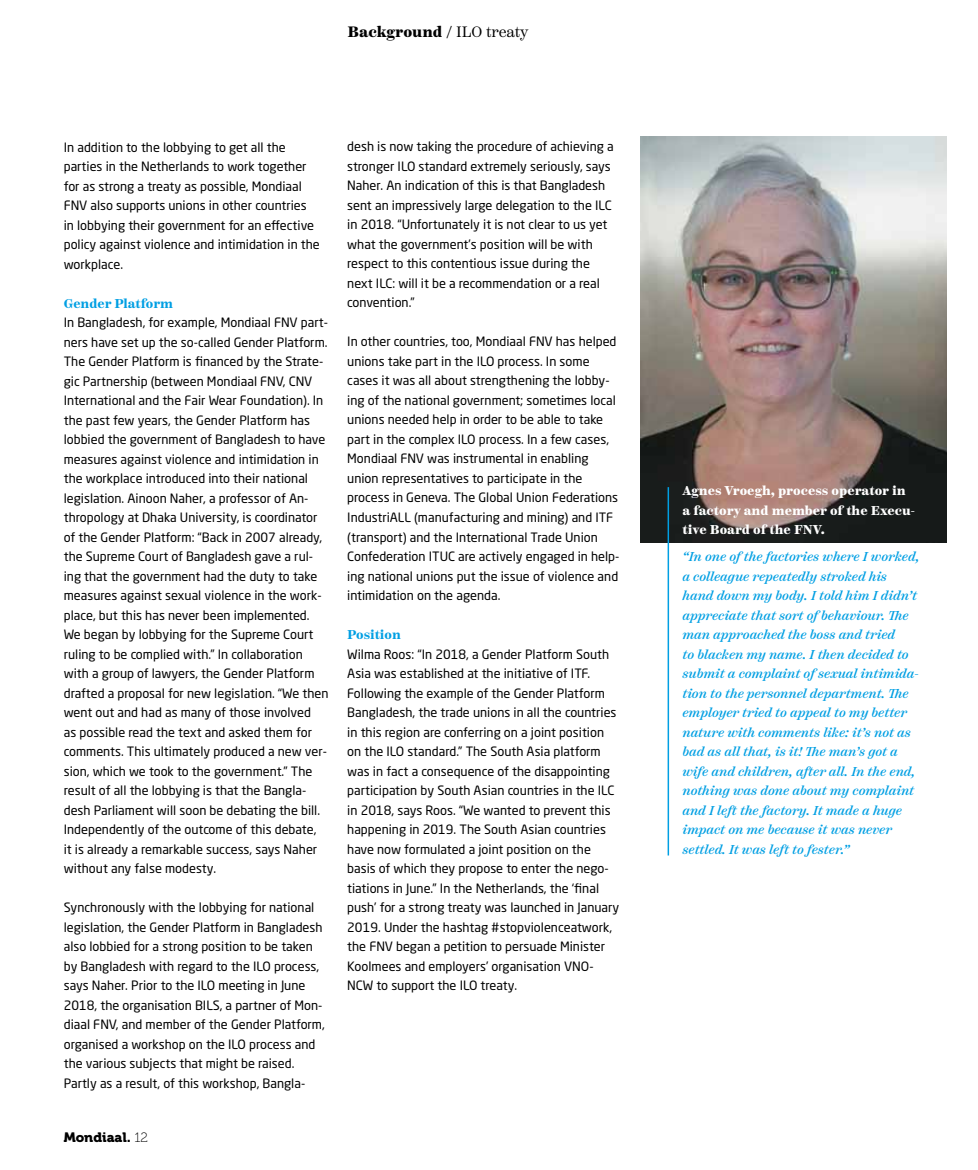
<style>
.page{position:relative;width:978px;height:1170px;background:#fff}
.page>*{position:absolute;margin:0;border:0;box-sizing:border-box;transform-origin:0 0}
.t1{font:900 15px "Scotch Text";color:#000}
.t2{font:13.5px "Museo 900";color:#000}
.t3{font:12.75px/19.5px "Neo Sans Std";color:#000}
.t4{font:italic 500 12.75px/19.5px "Scotch Text";color:#009fe3}
.t5{font:900 12.75px/19.5px "Scotch Text";color:#fff}
.t6{font:700 12.75px "Scotch Text";color:#009fe3}
.s1{font-weight:400}
.s2{font-family:"Museo 100"}
</style>
<div class="page">
<img style="left:641px;top:136px;width:306px;height:406px">
<hr style="left:668px;top:487px;width:1px;height:368px;background:#009fe3">
<p class="t1" style="left:348px;top:23px;width:183px">Background / <span class="s1">ILO treaty</span></p>
<p class="t3" style="left:64px;top:137px;width:258px">In addition to the lobbying to get all the parties in the Netherlands to work together for as strong a treaty as possible, Mondiaal FNV also supports unions in other countries in lobbying their government for an effective policy against violence and intimidation in the workplace.</p>
<p class="t6" style="left:64px;top:296px;width:111px">Gender Platform</p>
<p class="t3" style="left:64px;top:312px;width:266px">In Bangladesh, for example, Mondiaal FNV part&shy;ners have set up the so-called Gender Platform.<br>The Gender Platform is financed by the Strate&shy;gic Partnership (between Mondiaal FNV, CNV International and the Fair Wear Foundation). In the past few years, the Gender Platform has lobbied the government of Bangladesh to have measures against violence and intimidation in the workplace introduced into their national legislation. Ainoon Naher, a professor of An&shy;thropology at Dhaka University, is coordinator of the Gender Platform: “Back in 2007 already, the Supreme Court of Bangladesh gave a rul&shy;ing that the government had the duty to take measures against sexual violence in the work&shy;place, but this has never been implemented.<br>We began by lobbying for the Supreme Court ruling to be complied with.” In collaboration with a group of lawyers, the Gender Platform drafted a proposal for new legislation. “We then went out and had as many of those involved<br>as possible read the text and asked them for comments. This ultimately produced a new ver&shy;sion, which we took to the government.” The result of all the lobbying is that the Bangla&shy;desh Parliament will soon be debating the bill.<br>Independently of the outcome of this debate,<br>it is already a remarkable success, says Naher without any false modesty.</p>
<p class="t3" style="left:64px;top:897px;width:263px">Synchronously with the lobbying for national legislation, the Gender Platform in Bangladesh also lobbied for a strong position to be taken by Bangladesh with regard to the ILO process, says Naher. Prior to the ILO meeting in June 2018, the organisation BILS, a partner of Mon&shy;diaal FNV, and member of the Gender Platform, organised a workshop on the ILO process and the various subjects that might be raised.<br>Partly as a result, of this workshop, Bangla-</p>
<p class="t2" style="left:64px;top:1129px;width:86px">Mondiaal. <span class="s2">12</span></p>
<p class="t3" style="left:347px;top:137px;width:268px">desh is now taking the procedure of achieving a stronger ILO standard extremely seriously, says Naher. An indication of this is that Bangladesh sent an impressively large delegation to the ILC in 2018. “Unfortunately it is not clear to us yet what the government’s position will be with respect to this contentious issue during the next ILC: will it be a recommendation or a real convention.”</p>
<p class="t3" style="left:347px;top:332px;width:274px">In other countries, too, Mondiaal FNV has helped unions take part in the ILO process. In some cases it was all about strengthening the lobby&shy;ing of the national government; sometimes local unions needed help in order to be able to take part in the complex ILO process. In a few cases, Mondiaal FNV was instrumental in enabling union representatives to participate in the process in Geneva. The Global Union Federations IndustriALL (manufacturing and mining) and ITF (transport) and the International Trade Union Confederation ITUC are actively engaged in help&shy;ing national unions put the issue of violence and intimidation on the agenda.</p>
<p class="t6" style="left:347px;top:627px;width:55px">Position</p>
<p class="t3" style="left:347px;top:644px;width:274px">Wilma Roos: “In 2018, a Gender Platform South Asia was established at the initiative of ITF.<br>Following the example of the Gender Platform Bangladesh, the trade unions in all the countries in this region are conferring on a joint position on the ILO standard.” The South Asia platform was in fact a consequence of the disappointing participation by South Asian countries in the ILC in 2018, says Roos. “We wanted to prevent this happening in 2019. The South Asian countries have now formulated a joint position on the basis of which they propose to enter the nego&shy;tiations in June.” In the Netherlands, the ‘final push’ for a strong treaty was launched in January 2019. Under the hashtag #stopviolenceatwork, the FNV began a petition to persuade Minister Koolmees and employers’ organisation VNO-NCW to support the ILO treaty.</p>
<p class="t5" style="left:682px;top:481px;width:234px">Agnes Vroegh, process operator in a factory and member of the Execu&shy;tive Board of the FNV.</p>
<p class="t4" style="left:682px;top:547px;width:238px">“In one of the factories where I worked, a colleague repeatedly stroked his hand down my body. I told him I didn’t appreciate that sort of behaviour. The man approached the boss and tried<br>to blacken my name. I then decided to submit a complaint of sexual intimida&shy;tion to the personnel department. The employer tried to appeal to my better nature with comments like: it’s not as bad as all that, is it! The man’s got a wife and children, after all. In the end, nothing was done about my complaint and I left the factory. It made a huge impact on me because it was never settled. It was left to fester.”</p>
</div>
